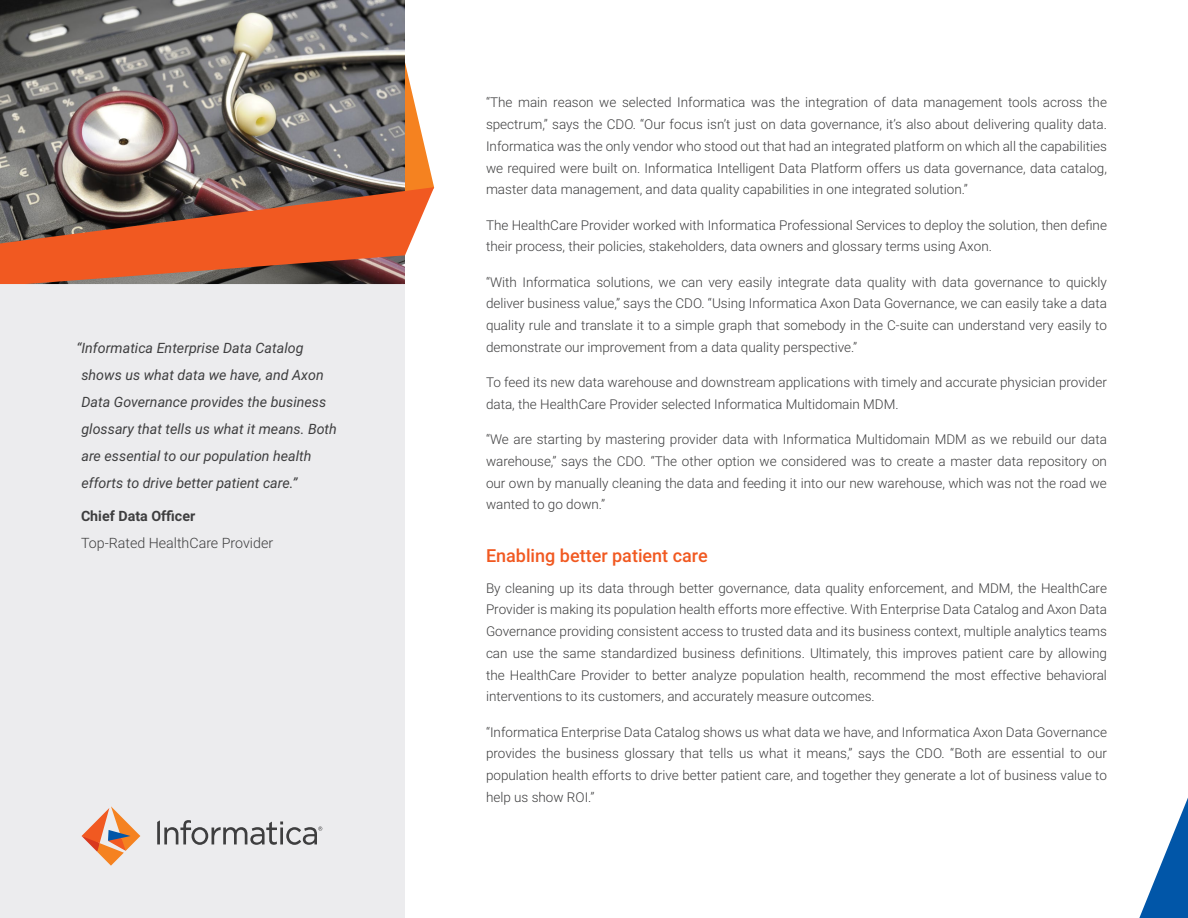
<style>
.page{position:relative;width:1188px;height:918px;background:#fff}
.page>*{position:absolute;margin:0;border:0;box-sizing:border-box;transform-origin:0 0}
.Headers{font:500 18px "Roboto";color:#f15921}
.t1{font:italic 14.25px/27px "Roboto";color:#3e3e3f}
.t2{font:300 14.25px/27px "Roboto";color:#3e3e3f}
.Body_Copy{font:300 13.5px/21.8px "Roboto";color:#3e3e3f;text-align:justify}
.s1{font-weight:700}
</style>
<div class="page">
<div style="left:0;top:129px;width:405px;height:789px;background:#ececee"></div>
<img style="left:0;top:0;width:405px;height:44px">
<img style="left:0;top:44px;width:434px;height:241px">
<svg style="left:1139px;top:798px;width:49px;height:120px"></svg>
<svg style="left:82px;top:806px;width:58px;height:60px"></svg>
<svg style="left:157px;top:820px;width:165px;height:25px"></svg>
<p class="t1" style="left:81px;top:334px;width:257px;text-indent:-5px">“Informatica Enterprise Data Catalog shows us what data we have, and Axon Data Governance provides the business glossary that tells us what it means. Both are essential to our population health efforts to drive better patient care.”</p>
<p class="t2" style="left:81px;top:502px;width:194px"><span class="s1">Chief Data Officer<br></span>Top-Rated HealthCare Provider</p>
<p class="Body_Copy" style="left:486px;top:91px;width:623px">“The main reason we selected Informatica was the integration of data management tools across the spectrum,” says the CDO. “Our focus isn’t just on data governance, it’s also about delivering quality data.<br>Informatica was the only vendor who stood out that had an integrated platform on which all the capabilities we required were built on. Informatica Intelligent Data Platform offers us data governance, data catalog, master data management, and data quality capabilities in one integrated solution.”</p>
<p class="Body_Copy" style="left:486px;top:213px;width:623px">The HealthCare Provider worked with Informatica Professional Services to deploy the solution, then define their process, their policies, stakeholders, data owners and glossary terms using Axon.</p>
<p class="Body_Copy" style="left:486px;top:270px;width:623px">“With Informatica solutions, we can very easily integrate data quality with data governance to quickly deliver business value,” says the CDO. “Using Informatica Axon Data Governance, we can easily take a data quality rule and translate it to a simple graph that somebody in the C-suite can understand very easily to demonstrate our improvement from a data quality perspective.”</p>
<p class="Body_Copy" style="left:486px;top:371px;width:622px">To feed its new data warehouse and downstream applications with timely and accurate physician provider data, the HealthCare Provider selected Informatica Multidomain MDM.</p>
<p class="Body_Copy" style="left:486px;top:428px;width:622px">“We are starting by mastering provider data with Informatica Multidomain MDM as we rebuild our data warehouse,” says the CDO. “The other option we considered was to create a master data repository on our own by manually cleaning the data and feeding it into our new warehouse, which was not the road we wanted to go down.”</p>
<p class="Headers" style="left:486px;top:543px;width:223px">Enabling better patient care</p>
<p class="Body_Copy" style="left:486px;top:576px;width:623px">By cleaning up its data through better governance, data quality enforcement, and MDM, the HealthCare Provider is making its population health efforts more effective. With Enterprise Data Catalog and Axon Data Governance providing consistent access to trusted data and its business context, multiple analytics teams can use the same standardized business definitions. Ultimately, this improves patient care by allowing the HealthCare Provider to better analyze population health, recommend the most effective behavioral interventions to its customers, and accurately measure outcomes.</p>
<p class="Body_Copy" style="left:486px;top:720px;width:622px">“Informatica Enterprise Data Catalog shows us what data we have, and Informatica Axon Data Governance provides the business glossary that tells us what it means,” says the CDO. “Both are essential to our population health efforts to drive better patient care, and together they generate a lot of business value to help us show ROI.”</p>
</div>
